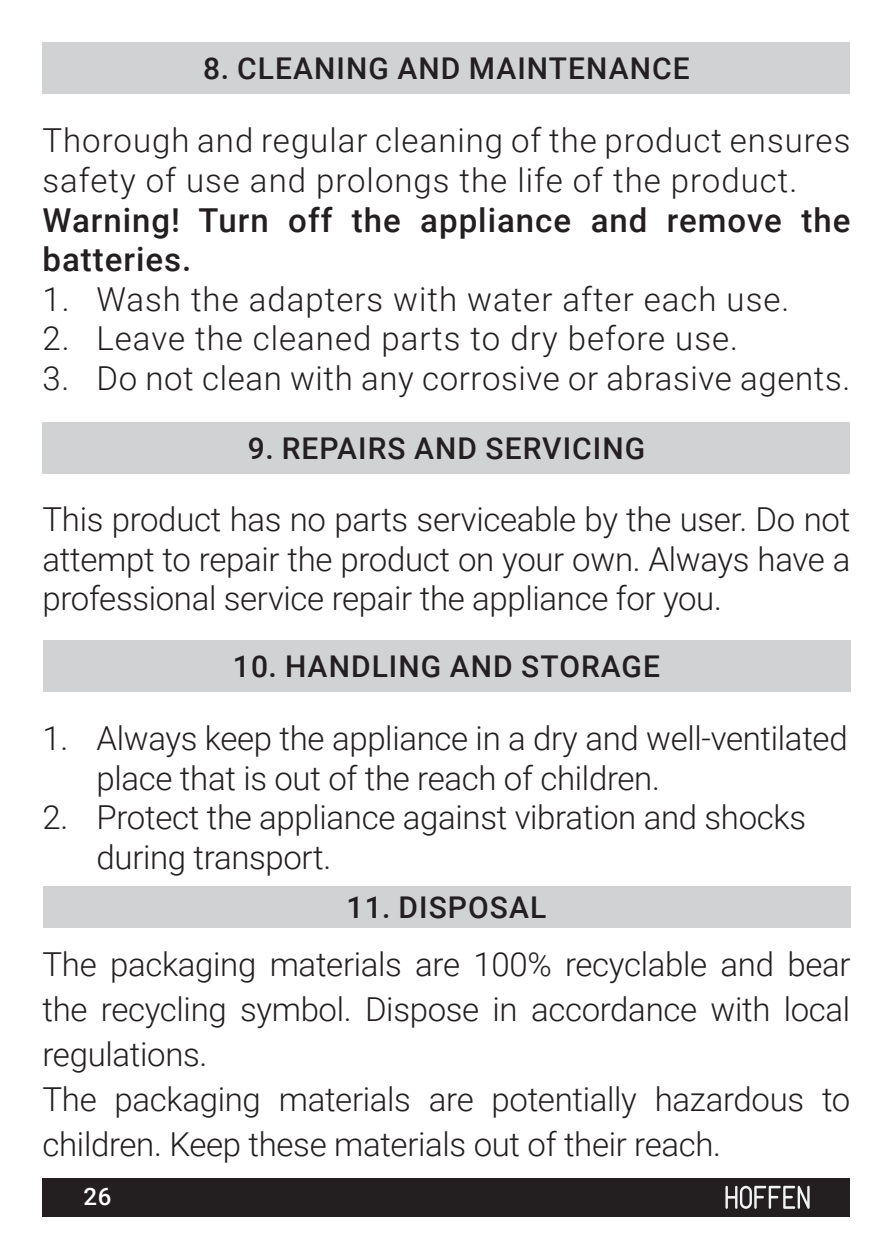
<style>
.page{position:relative;width:893px;height:1259px;background:#fff}
.page>*{position:absolute;margin:0;border:0;box-sizing:border-box;transform-origin:0 0}
.t1{font:300 33px/39.6px "Roboto";letter-spacing:-.01em;color:#231f20}
.t2{font:300 33px/39.6px "Roboto";letter-spacing:.03em;color:#231f20}
.t3{font:500 33px/39.6px "Roboto";letter-spacing:.03em;color:#231f20}
.t4{font:300 33px "Roboto";letter-spacing:.02em;color:#231f20}
.TYTULY_ROZDZIALOW{font:500 30px "Roboto";letter-spacing:.035em;color:#231f20}
.t5{font:500 24px "Roboto";color:#fff}
</style>
<div class="page">
<div style="left:43px;top:1178px;width:807px;height:38px;background:#231f20"></div>
<svg style="left:725px;top:1185px;width:85px;height:23px"></svg>
<div style="left:43px;top:43px;width:807px;height:51px;background:#d1d2d4"></div>
<div style="left:43px;top:422px;width:807px;height:51px;background:#d1d2d4"></div>
<div style="left:43px;top:640px;width:807px;height:51px;background:#d1d2d4"></div>
<div style="left:43px;top:886px;width:807px;height:42px;background:#d1d2d4"></div>
<p class="TYTULY_ROZDZIALOW" style="left:203px;top:48px;width:488px">8. CLEANING AND MAINTENANCE</p>
<p class="t2" style="left:43px;top:120px;width:809px">Thorough and regular cleaning of the product ensures safety of use and prolongs the life of the product.</p>
<p class="t3" style="left:43px;top:199px;width:809px">Warning! Turn off the appliance and remove the batteries.</p>
<p class="t2" style="left:43px;top:278px;width:748px">1. Wash the adapters with water after each use.</p>
<p class="t2" style="left:43px;top:318px;width:697px">2. Leave the cleaned parts to dry before use.</p>
<p class="t4" style="left:43px;top:355px;width:809px">3. Do not clean with any corrosive or abrasive agents.</p>
<p class="TYTULY_ROZDZIALOW" style="left:248px;top:427px;width:399px">9. REPAIRS AND SERVICING</p>
<p class="t1" style="left:43px;top:498px;width:809px;text-align:justify">This product has no parts serviceable by the user. Do not attempt to repair the product on your own. Always have a professional service repair the appliance for you.</p>
<p class="TYTULY_ROZDZIALOW" style="left:233px;top:645px;width:429px">10. HANDLING AND STORAGE</p>
<p class="t1" style="left:97px;top:717px;width:753px;text-indent:-54px">1. Always keep the appliance in a dry and well-ventilated place that is out of the reach of children.</p>
<p class="t1" style="left:97px;top:796px;width:711px;text-indent:-54px">2. Protect the appliance against vibration and shocks during transport.</p>
<p class="TYTULY_ROZDZIALOW" style="left:347px;top:886px;width:201px">11. DISPOSAL</p>
<p class="t1" style="left:43px;top:940px;width:809px;line-height:45px;text-align:justify">The packaging materials are 100% recyclable and bear the recycling symbol. Dispose in accordance with local regulations.</p>
<p class="t1" style="left:43px;top:1075px;width:809px;line-height:45px">The packaging materials are potentially hazardous to children. Keep these materials out of their reach.</p>
<p class="t5" style="left:83px;top:1179px;width:29px">26</p>
</div>
